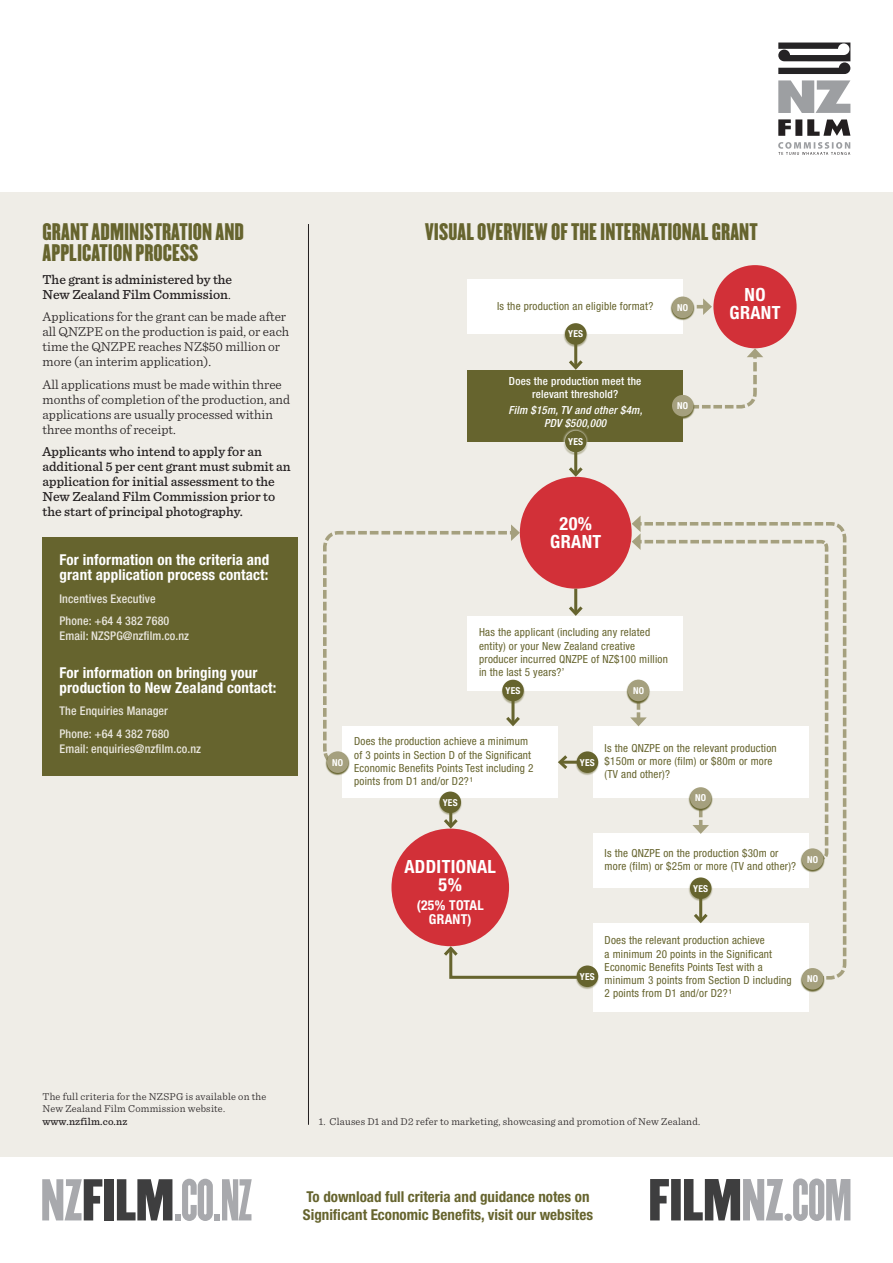
<style>
.page{position:relative;width:893px;height:1263px;background:#fff}
.page>*{position:absolute;margin:0;border:0;box-sizing:border-box;transform-origin:0 0}
.t1{font:51.6px "Champion HTF Featherweight";color:#a8a9ad}
.t2{font:21px/21px "Champion HTF Lightweight";color:#66642e}
.t3{font:700 condensed 18.15px/18.1px "Helvetica Neue LT Pro";letter-spacing:.02em;color:#fff;text-align:center}
.t4{font:700 condensed 15px/15px "Helvetica Neue LT Pro";letter-spacing:.01em;color:#fff}
.t5{font:700 condensed 15px "Helvetica Neue LT Pro";color:#66642e}
.t6{font:700 condensed 13.65px/13.6px "Helvetica Neue LT Pro";letter-spacing:.02em;color:#fff;text-align:center}
.t7{font:300 13.5px/15px "Sentinel";color:#231f20}
.t8{font:500 13.5px/15px "Sentinel";color:#231f20}
.t9{font:500 condensed 12px/15px "Helvetica Neue";letter-spacing:.01em;color:#e9e6dd}
.t10{font:condensed 11.1px/13.2px "Helvetica Neue";letter-spacing:.02em;color:#66642e}
.t11{font:500 condensed 11.1px/13.2px "Helvetica Neue";letter-spacing:.02em;color:#fff;text-align:center}
.t12{font:italic 500 condensed 11.1px/13.2px "Helvetica Neue";letter-spacing:.02em;color:#fff;text-align:center}
.t13{font:300 10.5px/12.6px "Sentinel";letter-spacing:.02em;color:#231f20}
.t14{font:700 condensed 9.6px "Helvetica Neue LT Pro";letter-spacing:.02em;color:#fff}
.s1{font-weight:300}
.s2{font-weight:500}
.s3{font-family:"Champion HTF Lightweight"}
.s4{font-family:"Champion HTF Welterweight";color:#3e3e3f}
</style>
<div class="page">
<div style="left:0;top:192px;width:893px;height:965px;background:#efede7"></div>
<svg style="left:650px;top:1178px;width:200px;height:43px"></svg>
<svg style="left:778px;top:43px;width:72px;height:31px"></svg>
<svg style="left:778px;top:80px;width:72px;height:75px"></svg>
<div style="left:343px;top:726px;width:215px;height:72px;background:#fff"></div>
<div style="left:468px;top:616px;width:215px;height:74px;background:#fff"></div>
<div style="left:468px;top:370px;width:215px;height:71px;background:#66642e"></div>
<div style="left:468px;top:279px;width:215px;height:55px;background:#fff"></div>
<div style="left:593px;top:726px;width:215px;height:72px;background:#fff"></div>
<div style="left:593px;top:833px;width:215px;height:54px;background:#fff"></div>
<div style="left:593px;top:923px;width:215px;height:89px;background:#fff"></div>
<div style="left:520px;top:477px;width:112px;height:112px;background:#d23038;border-radius:50%"></div>
<div style="left:713px;top:265px;width:84px;height:83px;background:#d23038;border-radius:50%"></div>
<div style="left:391px;top:829px;width:118px;height:117px;background:#d23038;border-radius:50%"></div>
<hr style="left:574px;top:334px;width:3px;height:34px;background:#66642e">
<svg style="left:569px;top:357px;width:14px;height:13px"></svg>
<hr style="left:574px;top:589px;width:3px;height:25px;background:#66642e">
<svg style="left:569px;top:603px;width:14px;height:13px"></svg>
<svg style="left:441px;top:816px;width:20px;height:14px"></svg>
<svg style="left:441px;top:944px;width:134px;height:35px"></svg>
<svg style="left:323px;top:531px;width:195px;height:235px"></svg>
<svg style="left:346px;top:524px;width:174px;height:17px"></svg>
<svg style="left:695px;top:348px;width:68px;height:61px"></svg>
<svg style="left:630px;top:515px;width:217px;height:441px"></svg>
<svg style="left:696px;top:298px;width:16px;height:17px"></svg>
<hr style="left:560px;top:761px;width:34px;height:3px;background:#66642e">
<svg style="left:558px;top:755px;width:13px;height:14px"></svg>
<div style="left:564px;top:323px;width:24px;height:24px;background:#66642e;opacity:.5"></div>
<div style="left:565px;top:323px;width:21px;height:22px;background:#66642e;border-radius:50%"></div>
<div style="left:501px;top:680px;width:24px;height:24px;background:#66642e;opacity:.5"></div>
<div style="left:502px;top:680px;width:22px;height:21px;background:#66642e;border-radius:50%"></div>
<div style="left:438px;top:792px;width:24px;height:24px;background:#66642e;opacity:.5"></div>
<div style="left:439px;top:791px;width:22px;height:22px;background:#66642e;border-radius:50%"></div>
<div style="left:689px;top:877px;width:24px;height:24px;background:#66642e;opacity:.5"></div>
<div style="left:690px;top:877px;width:21px;height:22px;background:#66642e;border-radius:50%"></div>
<div style="left:575px;top:965px;width:24px;height:25px;background:#66642e;opacity:.5"></div>
<div style="left:577px;top:965px;width:21px;height:22px;background:#66642e;border-radius:50%"></div>
<div style="left:575px;top:751px;width:24px;height:24px;background:#66642e;opacity:.5"></div>
<div style="left:577px;top:751px;width:21px;height:22px;background:#66642e;border-radius:50%"></div>
<div style="left:563px;top:429px;width:26px;height:26px;background:#fff;opacity:.75"></div>
<div style="left:565px;top:431px;width:21px;height:21px;background:#66642e;border-radius:50%"></div>
<svg style="left:671px;top:297px;width:24px;height:24px"></svg>
<div style="left:672px;top:297px;width:21px;height:21px;background:#a5a07e;border-radius:50%"></div>
<svg style="left:672px;top:395px;width:23px;height:24px"></svg>
<div style="left:672px;top:395px;width:21px;height:21px;background:#a5a07e;border-radius:50%"></div>
<svg style="left:626px;top:680px;width:24px;height:24px"></svg>
<div style="left:628px;top:680px;width:21px;height:21px;background:#a5a07e;border-radius:50%"></div>
<svg style="left:689px;top:787px;width:24px;height:24px"></svg>
<div style="left:690px;top:787px;width:21px;height:22px;background:#a5a07e;border-radius:50%"></div>
<svg style="left:800px;top:848px;width:24px;height:24px"></svg>
<div style="left:802px;top:848px;width:21px;height:22px;background:#a5a07e;border-radius:50%"></div>
<svg style="left:800px;top:968px;width:24px;height:24px"></svg>
<div style="left:802px;top:968px;width:21px;height:21px;background:#a5a07e;border-radius:50%"></div>
<svg style="left:326px;top:751px;width:24px;height:24px"></svg>
<div style="left:327px;top:751px;width:21px;height:22px;background:#a5a07e;border-radius:50%"></div>
<hr style="left:574px;top:449px;width:3px;height:26px;background:#66642e">
<svg style="left:566px;top:464px;width:20px;height:14px"></svg>
<hr style="left:308px;top:224px;width:1px;height:901px;background:#231f20">
<div style="left:43px;top:538px;width:255px;height:238px;background:#66642e"></div>
<p class="t2" style="left:43px;top:222px;width:203px">GRANT ADMINISTRATION AND<br>APPLICATION PROCESS</p>
<p class="t8" style="left:43px;top:271px;width:191px">The grant is administered by the<br>New Zealand Film Commission<span class="s1">.</span></p>
<p class="t7" style="left:43px;top:308px;width:248px">Applications for the grant can be made after all QNZPE on the production is paid, or each time the QNZPE reaches NZ$50 million or more (an interim application).</p>
<p class="t7" style="left:43px;top:376px;width:249px">All applications must be made within three months of completion of the production, and applications are usually processed within three months of receipt.</p>
<p class="t8" style="left:43px;top:444px;width:250px">Applicants who intend to apply for an additional 5 per cent grant must submit an application for initial assessment to the New Zealand Film Commission prior to the start of principal photography.</p>
<p class="t4" style="left:60px;top:553px;width:211px">For information on the criteria and grant application process contact:</p>
<p class="t9" style="left:60px;top:591px;width:98px">Incentives Executive</p>
<p class="t9" style="left:60px;top:613px;width:131px">Phone: +64 4 382 7680<br>Email: NZSPG@nzfilm.co.nz</p>
<p class="t4" style="left:60px;top:665px;width:218px">For information on bringing your production to New Zealand contact:</p>
<p class="t9" style="left:60px;top:703px;width:110px">The Enquiries Manager</p>
<p class="t9" style="left:60px;top:726px;width:143px">Phone: +64 4 382 7680<br>Email: enquiries@nzfilm.co.nz</p>
<p class="t2" style="left:425px;top:222px;width:334px">VISUAL OVERVIEW OF THE INTERNATIONAL GRANT</p>
<p class="t10" style="left:497px;top:299px;width:158px">Is the production an eligible format?</p>
<p class="t14" style="left:568px;top:328px;width:16px">YES</p>
<p class="t11" style="left:509px;top:374px;width:134px">Does the production meet the relevant threshold?</p>
<p class="t12" style="left:508px;top:403px;width:136px">Film $15m, TV and other $4m,<br>PDV $500,000</p>
<p class="t14" style="left:568px;top:436px;width:16px">YES</p>
<p class="t14" style="left:677px;top:302px;width:12px">NO</p>
<p class="t14" style="left:677px;top:400px;width:12px">NO</p>
<p class="t3" style="left:550px;top:515px;width:53px">20%<br>GRANT</p>
<p class="t3" style="left:729px;top:286px;width:53px">NO<br>GRANT</p>
<p class="t10" style="left:479px;top:626px;width:190px">Has the applicant (including any related entity) or your New Zealand creative producer incurred QNZPE of NZ$100 million in the last 5 years?’</p>
<p class="t14" style="left:506px;top:685px;width:16px">YES</p>
<p class="t14" style="left:633px;top:685px;width:12px">NO</p>
<p class="t14" style="left:332px;top:756px;width:12px">NO</p>
<p class="t10" style="left:354px;top:735px;width:181px">Does the production achieve a minimum of 3 points in Section D of the Significant Economic Benefits Points Test including 2 points from D1 and/or D2?¹</p>
<p class="t14" style="left:443px;top:796px;width:16px">YES</p>
<p class="t3" style="left:404px;top:857px;width:93px">ADDITIONAL<br>5%</p>
<p class="t6" style="left:417px;top:898px;width:69px">(25% TOTAL<br>GRANT)</p>
<p class="t14" style="left:580px;top:756px;width:16px">YES</p>
<p class="t10" style="left:605px;top:741px;width:173px">Is the QNZPE on the relevant production $150m or more (film) or $80m or more (TV and other)?</p>
<p class="t14" style="left:695px;top:792px;width:12px">NO</p>
<p class="t10" style="left:605px;top:846px;width:193px">Is the QNZPE on the production $30m or more (film) or $25m or more (TV and other)?</p>
<p class="t14" style="left:693px;top:882px;width:16px">YES</p>
<p class="t14" style="left:807px;top:853px;width:12px">NO</p>
<p class="t14" style="left:580px;top:970px;width:16px">YES</p>
<p class="t10" style="left:605px;top:934px;width:189px">Does the relevant production achieve<br>a minimum 20 points in the Significant Economic Benefits Points Test with a minimum 3 points from Section D including 2 points from D1 and/or D2?¹</p>
<p class="t14" style="left:807px;top:973px;width:12px">NO</p>
<p class="t13" style="left:43px;top:1089px;width:225px">The full criteria for the NZSPG is available on the<br>New Zealand Film Commission website. <span class="s2">www.nzfilm.co.nz</span></p>
<h1 class="t1" style="left:40px;top:1168px;width:213px"><span class="s3">NZ</span><span class="s4">FILM</span>.CO.NZ</h1>
<p class="t13" style="left:319px;top:1114px;width:383px">1. Clauses D1 and D2 refer to marketing, showcasing and promotion of New Zealand.</p>
<h3 class="t5" style="left:306px;top:1188px;width:285px">To download full criteria and guidance notes on</h3>
<h3 class="t5" style="left:303px;top:1206px;width:292px">Significant Economic Benefits, visit our websites</h3>
</div>
